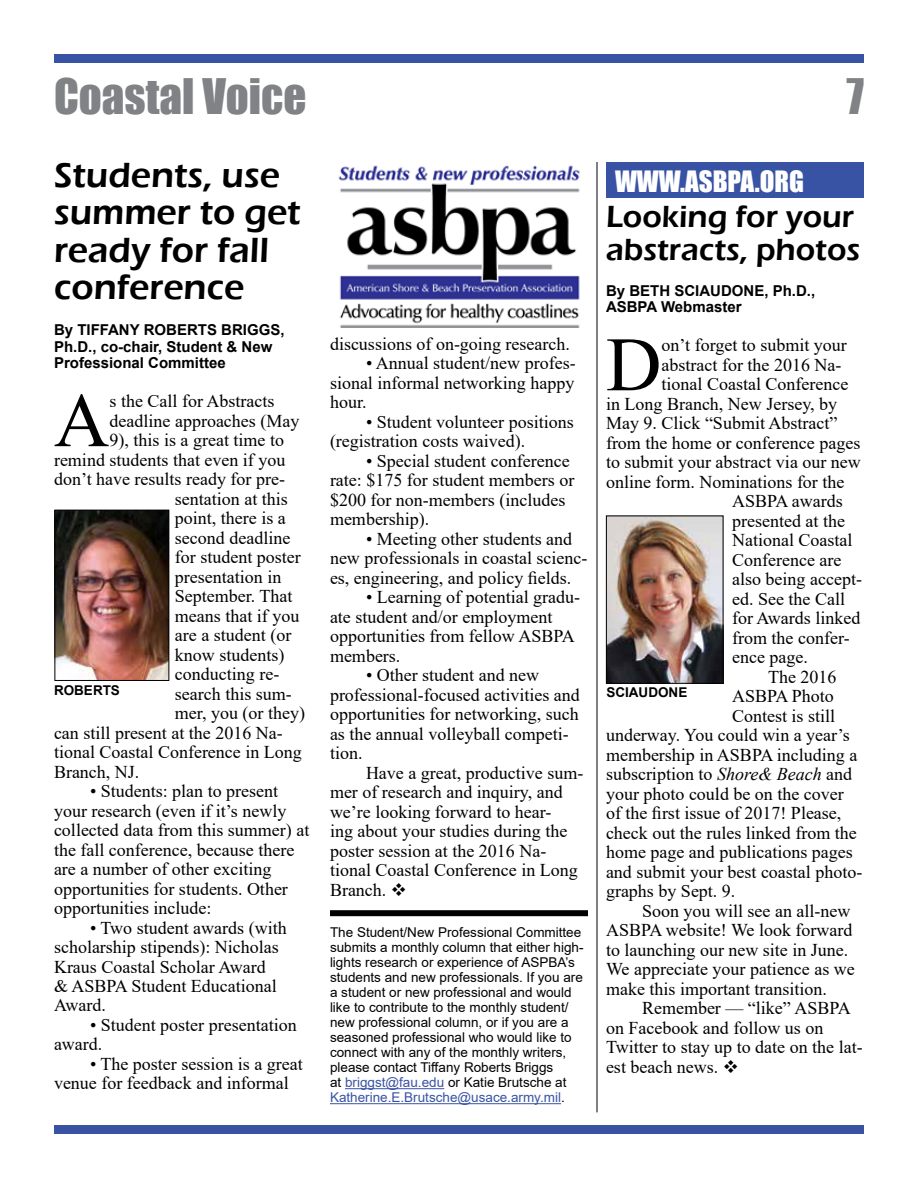
<style>
.page{position:relative;width:918px;height:1188px;background:#fff}
.page>*{position:absolute;margin:0;border:0;box-sizing:border-box;transform-origin:0 0}
.t1{font:76.95px "Times New Roman";color:#000}
.t2{font:45px "Impact";color:#808285}
.t3{font:600 36px/37.5px "Eras ITC";color:#000}
.t4{font:600 31.5px/33px "Eras ITC";color:#000}
.t5{font:27px "Impact";color:#fff}
.t6{font:18px/19.5px "Times New Roman";color:#000}
.t7{font:700 15px/16.5px "Arial";color:#000}
.t8{font:13.5px/15px "Arial";color:#000}
.t9{font:700 13.5px "Arial";color:#000}
.s1{color:#3953a4}
.s2{font-style:italic}
</style>
<div class="page">
<div style="left:54px;top:54px;width:810px;height:9px;background:#3953a4"></div>
<div style="left:54px;top:1125px;width:810px;height:9px;background:#3953a4"></div>
<img style="left:608px;top:518px;width:113px;height:164px">
<div style="left:606px;top:516px;width:117px;height:168px;border:1px solid #000"></div>
<img style="left:338px;top:165px;width:242px;height:162px">
<hr style="left:345px;top:1088px;width:99px;height:1px;background:#3953a4">
<hr style="left:330px;top:1103px;width:231px;height:1px;background:#3953a4">
<div style="left:330px;top:910px;width:258px;height:6px;background:#000"></div>
<hr style="left:597px;top:162px;width:1px;height:950px;background:#000">
<div style="left:606px;top:162px;width:258px;height:36px;background:#3953a4"></div>
<img style="left:57px;top:512px;width:110px;height:167px">
<div style="left:55px;top:510px;width:114px;height:171px;border:1px solid #000"></div>
<h2 class="t2" style="left:54px;top:61px;width:254px">Coastal Voice</h2>
<h2 class="t2" style="left:846px;top:61px;width:19px">7</h2>
<h3 class="t3" style="left:54px;top:156px;width:248px">Students, use summer to get ready for fall conference</h3>
<p class="t7" style="left:54px;top:322px;width:232px">By TIFFANY ROBERTS BRIGGS,<br>Ph.D., co-chair, Student &amp; New<br>Professional Committee</p>
<h1 class="t1" style="left:54px;top:366px;width:57px">A</h1>
<p class="t6" style="left:110px;top:391px;width:166px">s the Call for Abstracts</p>
<p class="t6" style="left:110px;top:410px;width:191px">deadline approaches (May</p>
<p class="t6" style="left:110px;top:430px;width:176px">9), this is a great time to</p>
<p class="t6" style="left:54px;top:449px;width:233px">remind students that even if you</p>
<p class="t6" style="left:54px;top:469px;width:233px">don’t have results ready for pre-</p>
<p class="t6" style="left:175px;top:488px;width:115px">sentation at this</p>
<p class="t6" style="left:175px;top:508px;width:112px">point, there is a</p>
<p class="t6" style="left:175px;top:527px;width:117px">second deadline</p>
<p class="t6" style="left:175px;top:547px;width:127px">for student poster</p>
<p class="t6" style="left:175px;top:566px;width:108px">presentation in</p>
<p class="t6" style="left:175px;top:586px;width:119px">September. That</p>
<p class="t6" style="left:175px;top:605px;width:126px">means that if you</p>
<p class="t6" style="left:175px;top:625px;width:118px">are a student (or</p>
<p class="t6" style="left:175px;top:644px;width:111px">know students)</p>
<p class="t6" style="left:175px;top:664px;width:106px">conducting re-</p>
<p class="t6" style="left:175px;top:683px;width:118px">search this sum-</p>
<p class="t6" style="left:175px;top:703px;width:132px">mer, you (or they)</p>
<p class="t6" style="left:54px;top:722px;width:230px">can still present at the 2016 Na-</p>
<p class="t6" style="left:54px;top:742px;width:249px">tional Coastal Conference in Long</p>
<p class="t6" style="left:54px;top:761px;width:87px">Branch, NJ.</p>
<p class="t6" style="left:54px;top:781px;width:257px;text-indent:36px">• Students: plan to present your research (even if it’s newly collected data from this summer) at the fall conference, because there are a number of other exciting opportunities for students. Other opportunities include:</p>
<p class="t6" style="left:54px;top:917px;width:234px;text-indent:36px">• Two student awards (with scholarship stipends): Nicholas<br>Kraus Coastal Scholar Award<br>&amp; ASBPA Student Educational<br>Award.</p>
<p class="t6" style="left:54px;top:1015px;width:244px;text-indent:36px">• Student poster presentation award.</p>
<p class="t6" style="left:54px;top:1054px;width:250px;text-indent:36px">• The poster session is a great venue for feedback and informal</p>
<p class="t9" style="left:54px;top:681px;width:68px">ROBERTS</p>
<p class="t6" style="left:330px;top:333px;width:241px">discussions of on-going research.</p>
<p class="t6" style="left:330px;top:353px;width:247px;text-align:justify;text-indent:36px">• Annual student/new profes&shy;sional informal networking happy hour.</p>
<p class="t6" style="left:330px;top:411px;width:245px;text-indent:36px">• Student volunteer positions (registration costs waived).</p>
<p class="t6" style="left:330px;top:450px;width:246px;text-indent:36px">• Special student conference rate: $175 for student members or $200 for non-members (includes membership).</p>
<p class="t6" style="left:330px;top:528px;width:259px;text-indent:36px">• Meeting other students and new professionals in coastal scienc&shy;es, engineering, and policy fields.</p>
<p class="t6" style="left:330px;top:587px;width:252px;text-indent:36px">• Learning of potential gradu&shy;ate student and/or employment opportunities from fellow ASBPA members.</p>
<p class="t6" style="left:330px;top:665px;width:251px;text-indent:36px">• Other student and new professional-focused activities and opportunities for networking, such as the annual volleyball competi&shy;tion.</p>
<p class="t6" style="left:330px;top:762px;width:255px;text-indent:36px">Have a great, productive sum&shy;mer of research and inquiry, and we’re looking forward to hear-<br>ing about your studies during the poster session at the 2016 Na&shy;tional Coastal Conference in Long<br>Branch. ❖</p>
<p class="t8" style="left:330px;top:925px;width:255px">The Student/New Professional Committee submits a monthly column that either high&shy;lights research or experience of ASPBA’s students and new professionals. If you are a student or new professional and would like to contribute to the monthly student/ new professional column, or if you are a seasoned professional who would like to connect with any of the monthly writers, please contact Tiffany Roberts Briggs<br>at <span class="s1">briggst@fau.edu</span> or Katie Brutsche at <span class="s1">Katherine.E.Brutsche@usace.army.mil</span>.</p>
<h3 class="t5" style="left:615px;top:161px;width:191px">WWW.ASBPA.ORG</h3>
<h3 class="t4" style="left:606px;top:200px;width:256px">Looking for your abstracts, photos</h3>
<p class="t7" style="left:606px;top:282px;width:211px">By BETH SCIAUDONE, Ph.D.,<br>ASBPA Webmaster</p>
<h1 class="t1" style="left:606px;top:310px;width:57px">D</h1>
<p class="t6" style="left:662px;top:335px;width:187px">on’t forget to submit your</p>
<p class="t6" style="left:662px;top:354px;width:181px">abstract for the 2016 Na-</p>
<p class="t6" style="left:662px;top:374px;width:188px">tional Coastal Conference</p>
<p class="t6" style="left:606px;top:393px;width:233px">in Long Branch, New Jersey, by</p>
<p class="t6" style="left:606px;top:413px;width:233px">May 9. Click “Submit Abstract”</p>
<p class="t6" style="left:606px;top:432px;width:256px">from the home or conference pages</p>
<p class="t6" style="left:606px;top:452px;width:256px">to submit your abstract via our new</p>
<p class="t6" style="left:606px;top:471px;width:240px">online form. Nominations for the</p>
<p class="t6" style="left:732px;top:491px;width:112px">ASBPA awards</p>
<p class="t6" style="left:732px;top:510px;width:114px">presented at the</p>
<p class="t6" style="left:732px;top:530px;width:122px">National Coastal</p>
<p class="t6" style="left:732px;top:549px;width:111px">Conference are</p>
<p class="t6" style="left:732px;top:569px;width:131px">also being accept-</p>
<p class="t6" style="left:732px;top:588px;width:114px">ed. See the Call</p>
<p class="t6" style="left:732px;top:608px;width:130px">for Awards linked</p>
<p class="t6" style="left:732px;top:627px;width:119px">from the confer-</p>
<p class="t6" style="left:732px;top:647px;width:77px">ence page.</p>
<p class="t6" style="left:768px;top:666px;width:70px">The 2016</p>
<p class="t6" style="left:732px;top:686px;width:103px">ASBPA Photo</p>
<p class="t6" style="left:732px;top:705px;width:105px">Contest is still</p>
<p class="t6" style="left:606px;top:725px;width:245px">underway. You could win a year’s</p>
<p class="t6" style="left:606px;top:744px;width:253px">membership in ASBPA including a</p>
<p class="t6" style="left:606px;top:764px;width:248px">subscription to <span class="s2">Shore&amp; Beach</span> and</p>
<p class="t6" style="left:606px;top:783px;width:239px">your photo could be on the cover</p>
<p class="t6" style="left:606px;top:803px;width:237px">of the first issue of 2017! Please,</p>
<p class="t6" style="left:606px;top:822px;width:252px">check out the rules linked from the</p>
<p class="t6" style="left:606px;top:842px;width:248px">home page and publications pages</p>
<p class="t6" style="left:606px;top:861px;width:258px">and submit your best coastal photo-</p>
<p class="t6" style="left:606px;top:881px;width:131px">graphs by Sept. 9.</p>
<p class="t6" style="left:642px;top:900px;width:210px">Soon you will see an all-new</p>
<p class="t6" style="left:606px;top:920px;width:248px">ASBPA website! We look forward</p>
<p class="t6" style="left:606px;top:939px;width:244px">to launching our new site in June.</p>
<p class="t6" style="left:606px;top:959px;width:250px">We appreciate your patience as we</p>
<p class="t6" style="left:606px;top:978px;width:223px">make this important transition.</p>
<p class="t6" style="left:642px;top:998px;width:210px">Remember — “like” ASBPA</p>
<p class="t6" style="left:606px;top:1017px;width:219px">on Facebook and follow us on</p>
<p class="t6" style="left:606px;top:1037px;width:258px">Twitter to stay up to date on the lat-</p>
<p class="t6" style="left:606px;top:1056px;width:135px">est beach news. ❖</p>
<p class="t9" style="left:606px;top:682px;width:82px">SCIAUDONE</p>
</div>
